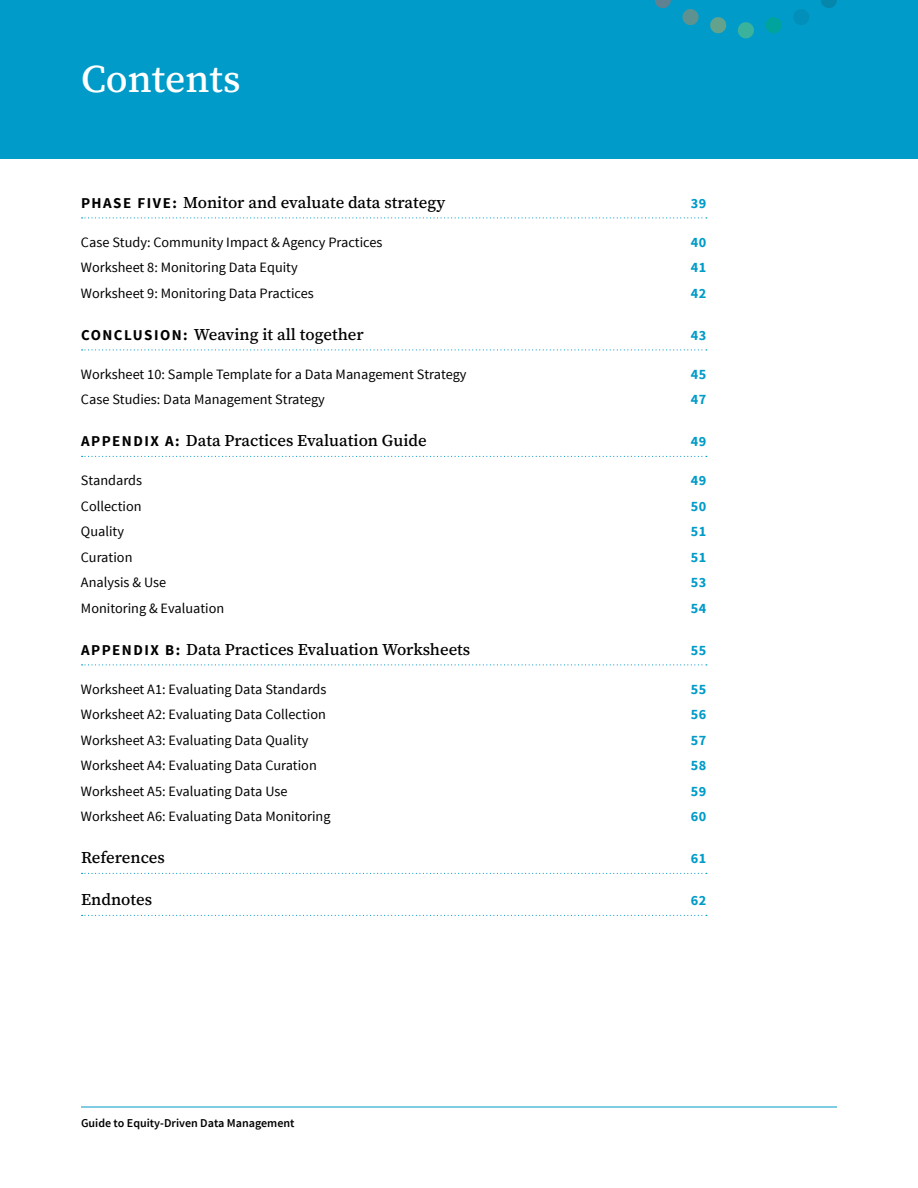
<style>
.page{position:relative;width:918px;height:1188px;background:#fff}
.page>*{position:absolute;margin:0;border:0;box-sizing:border-box;transform-origin:0 0}
.t1{font:500 39px "Source Serif 418 pt";color:#fff}
.t2{font:500 16.5px "Source Serif 418 pt";color:#000}
.t3{font:14.25px "Source Sans Pro";color:#000}
.t4{font:700 14.25px "Source Sans Pro";letter-spacing:.05em;color:#009bc8}
.t5{font:600 12px "Source Sans Pro";color:#000}
.s1{font-family:"Source Sans Pro";font-weight:700;font-size:15px}
</style>
<div class="page">
<div style="left:0;top:0;width:918px;height:159px;background:#009bc8"></div>
<hr style="left:81px;top:1107px;width:756px;height:1px;background:#009bc8">
<svg style="left:793px;top:9px;width:16px;height:16px"></svg>
<svg style="left:710px;top:17px;width:17px;height:17px"></svg>
<svg style="left:765px;top:17px;width:17px;height:17px"></svg>
<svg style="left:654px;top:0;width:17px;height:8px"></svg>
<svg style="left:821px;top:0;width:16px;height:8px"></svg>
<svg style="left:738px;top:22px;width:16px;height:17px"></svg>
<svg style="left:682px;top:9px;width:17px;height:17px"></svg>
<svg style="left:82px;top:217px;width:625px;height:1px"></svg>
<svg style="left:82px;top:349px;width:625px;height:1px"></svg>
<svg style="left:82px;top:456px;width:625px;height:1px"></svg>
<svg style="left:82px;top:664px;width:625px;height:1px"></svg>
<svg style="left:82px;top:873px;width:625px;height:1px"></svg>
<svg style="left:82px;top:915px;width:625px;height:1px"></svg>
<h1 class="t1" style="left:81px;top:53px;width:161px">Contents</h1>
<p class="t2" style="left:81px;top:191px;width:366px"><span class="s1">PHASE FIVE:</span> Monitor and evaluate data strategy</p>
<p class="t4" style="left:691px;top:194px;width:17px">39</p>
<p class="t3" style="left:81px;top:233px;width:303px">Case Study: Community Impact &amp; Agency Practices</p>
<p class="t4" style="left:691px;top:233px;width:17px">40</p>
<p class="t3" style="left:81px;top:259px;width:218px">Worksheet 8: Monitoring Data Equity</p>
<p class="t4" style="left:691px;top:258px;width:17px">41</p>
<p class="t3" style="left:81px;top:284px;width:234px">Worksheet 9: Monitoring Data Practices</p>
<p class="t4" style="left:691px;top:284px;width:17px">42</p>
<p class="t2" style="left:81px;top:323px;width:284px"><span class="s1">CONCLUSION:</span> Weaving it all together</p>
<p class="t4" style="left:691px;top:326px;width:17px">43</p>
<p class="t3" style="left:81px;top:365px;width:387px">Worksheet 10: Sample Template for a Data Management Strategy</p>
<p class="t4" style="left:691px;top:365px;width:17px">45</p>
<p class="t3" style="left:81px;top:391px;width:245px">Case Studies: Data Management Strategy</p>
<p class="t4" style="left:691px;top:390px;width:17px">47</p>
<p class="t2" style="left:81px;top:429px;width:347px"><span class="s1">APPENDIX A:</span> Data Practices Evaluation Guide</p>
<p class="t4" style="left:691px;top:432px;width:17px">49</p>
<p class="t3" style="left:81px;top:472px;width:63px">Standards</p>
<p class="t4" style="left:691px;top:471px;width:17px">49</p>
<p class="t3" style="left:81px;top:497px;width:62px">Collection</p>
<p class="t4" style="left:691px;top:497px;width:17px">50</p>
<p class="t3" style="left:81px;top:523px;width:45px">Quality</p>
<p class="t4" style="left:691px;top:522px;width:17px">51</p>
<p class="t3" style="left:81px;top:548px;width:53px">Curation</p>
<p class="t4" style="left:691px;top:548px;width:17px">51</p>
<p class="t3" style="left:81px;top:574px;width:87px">Analysis &amp; Use</p>
<p class="t4" style="left:691px;top:573px;width:17px">53</p>
<p class="t3" style="left:81px;top:599px;width:145px">Monitoring &amp; Evaluation</p>
<p class="t4" style="left:691px;top:599px;width:17px">54</p>
<p class="t2" style="left:81px;top:638px;width:391px"><span class="s1">APPENDIX B:</span> Data Practices Evaluation Worksheets</p>
<p class="t4" style="left:691px;top:641px;width:17px">55</p>
<p class="t3" style="left:81px;top:680px;width:247px">Worksheet A1: Evaluating Data Standards</p>
<p class="t4" style="left:691px;top:680px;width:17px">55</p>
<p class="t3" style="left:81px;top:706px;width:246px">Worksheet A2: Evaluating Data Collection</p>
<p class="t4" style="left:691px;top:705px;width:17px">56</p>
<p class="t3" style="left:81px;top:731px;width:229px">Worksheet A3: Evaluating Data Quality</p>
<p class="t4" style="left:691px;top:731px;width:17px">57</p>
<p class="t3" style="left:81px;top:757px;width:237px">Worksheet A4: Evaluating Data Curation</p>
<p class="t4" style="left:691px;top:756px;width:17px">58</p>
<p class="t3" style="left:81px;top:782px;width:208px">Worksheet A5: Evaluating Data Use</p>
<p class="t4" style="left:691px;top:782px;width:17px">59</p>
<p class="t3" style="left:81px;top:807px;width:251px">Worksheet A6: Evaluating Data Monitoring</p>
<p class="t4" style="left:691px;top:807px;width:17px">60</p>
<p class="t2" style="left:81px;top:846px;width:85px">References</p>
<p class="t4" style="left:691px;top:849px;width:17px">61</p>
<p class="t2" style="left:81px;top:888px;width:73px">Endnotes</p>
<p class="t4" style="left:691px;top:891px;width:17px">62</p>
<p class="t5" style="left:81px;top:1115px;width:215px">Guide to Equity-Driven Data Management</p>
</div>
